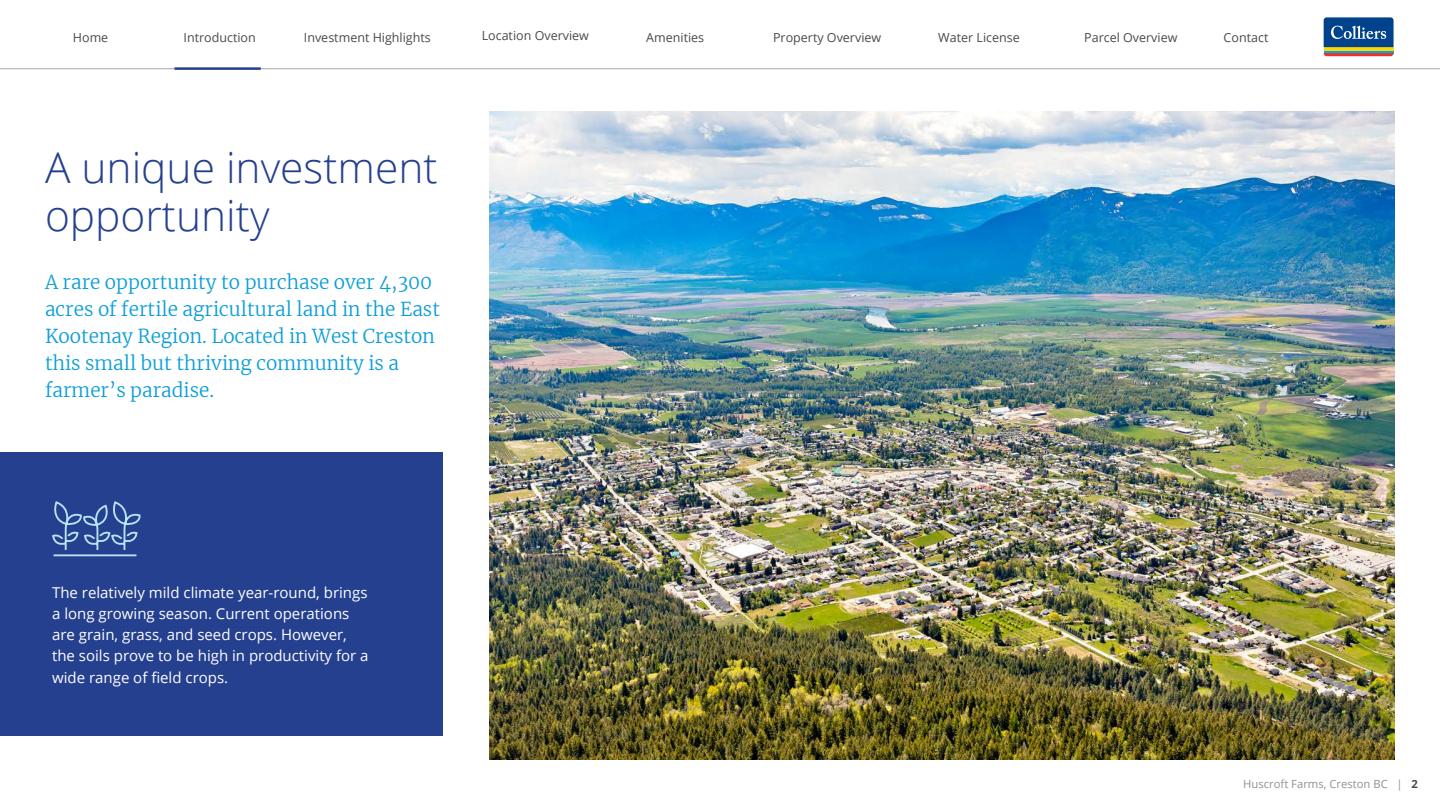
<style>
.page{position:relative;width:1440px;height:810px;background:#fff}
.page>*{position:absolute;margin:0;border:0;box-sizing:border-box;transform-origin:0 0}
.t1{font:300 42.5px/48.8px "Open Sans";color:#25408f}
.t2{font:300 19px/26.9px "Merriweather";color:#0c9ed9}
.t3{font:15px/21.2px "Open Sans";color:#fff}
.t4{font:12.5px "Open Sans";color:#4a4a4d}
.t5{font:11.25px "Open Sans";color:#929294}
.s1{font-weight:700;color:#4a4a4d}
</style>
<div class="page">
<hr style="left:0;top:69px;width:1440px;height:1px;background:#4a4a4d">
<svg style="left:1323px;top:16px;width:72px;height:41px"></svg>
<hr style="left:1324px;top:50px;width:70px;height:3px;background:#00a8e4">
<hr style="left:1324px;top:47px;width:70px;height:3px;background:#ffd600">
<svg style="left:1324px;top:53px;width:70px;height:3px"></svg>
<svg style="left:1324px;top:17px;width:70px;height:30px"></svg>
<img style="left:490px;top:112px;width:905px;height:648px">
<hr style="left:175px;top:67px;width:86px;height:3px;background:#25408f">
<div style="left:0;top:452px;width:442px;height:284px;background:#25408f"></div>
<svg style="left:52px;top:502px;width:89px;height:55px"></svg>
<p class="t4" style="left:73px;top:29px;width:37px">Home</p>
<p class="t4" style="left:184px;top:29px;width:74px">Introduction</p>
<p class="t4" style="left:304px;top:29px;width:128px">Investment Highlights</p>
<p class="t4" style="left:482px;top:27px;width:109px">Location Overview</p>
<p class="t4" style="left:646px;top:29px;width:59px">Amenities</p>
<p class="t4" style="left:773px;top:29px;width:110px">Property Overview</p>
<p class="t4" style="left:938px;top:29px;width:83px">Water License</p>
<p class="t4" style="left:1084px;top:29px;width:95px">Parcel Overview</p>
<p class="t4" style="left:1224px;top:29px;width:46px">Contact</p>
<h1 class="t1" style="left:45px;top:142px;width:394px">A unique investment opportunity</h1>
<p class="t2" style="left:45px;top:268px;width:397px">A rare opportunity to purchase over 4,300 acres of fertile agricultural land in the East Kootenay Region. Located in West Creston this small but thriving community is a farmer’s paradise.</p>
<p class="t3" style="left:52px;top:581px;width:318px">The relatively mild climate year-round, brings a long growing season. Current operations are grain, grass, and seed crops. However, the soils prove to be high in productivity for a wide range of field crops.</p>
<p class="t5" style="left:1243px;top:776px;width:176px">Huscroft Farms, Creston BC | <span class="s1">2</span></p>
</div>
